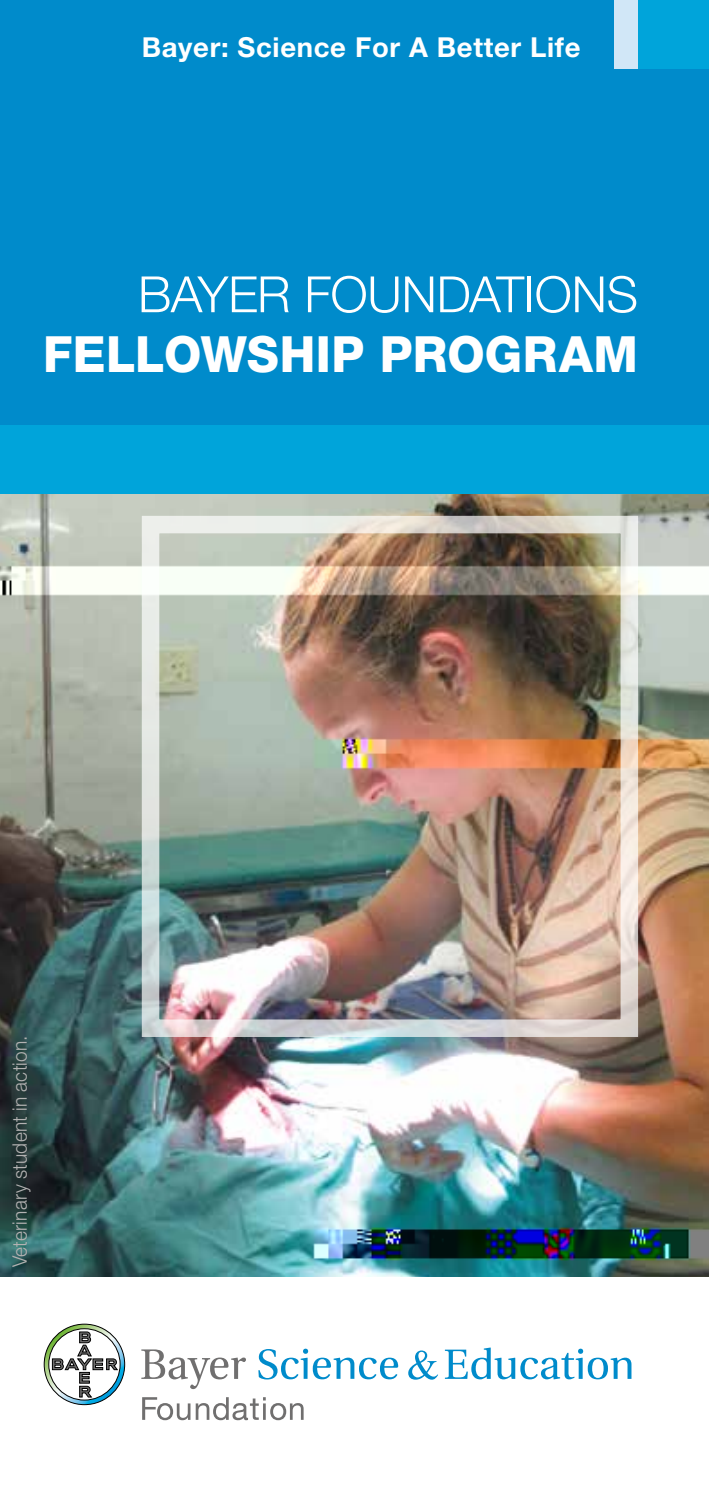
<style>
.page{position:relative;width:709px;height:1489px;background:#fff}
.page>*{position:absolute;margin:0;border:0;box-sizing:border-box;transform-origin:0 0}
.t1{font:800 50px "Helvetica Neue LT";letter-spacing:.005em;color:#fff;scale:.96 1}
.t2{font:300 50px "Helvetica Neue LT";letter-spacing:-.005em;color:#fff}
.t3{font:700 27.5px "Helvetica Neue LT";letter-spacing:.025em;color:#fff}
.t4{font:300 20px "Helvetica Neue LT";letter-spacing:.015em;color:#b3b2b2;scale:.95 1}
</style>
<div class="page">
<svg style="left:44px;top:1323px;width:81px;height:81px"></svg>
<svg style="left:408px;top:1350px;width:30px;height:29px"></svg>
<svg style="left:445px;top:1347px;width:186px;height:32px"></svg>
<svg style="left:258px;top:1348px;width:140px;height:31px"></svg>
<svg style="left:141px;top:1349px;width:105px;height:39px"></svg>
<svg style="left:142px;top:1397px;width:48px;height:22px"></svg>
<svg style="left:196px;top:1397px;width:107px;height:22px"></svg>
<div style="left:0;top:68px;width:709px;height:359px;background:#008bcb"></div>
<img style="left:0;top:493px;width:709px;height:783px">
<div style="left:612px;top:0;width:97px;height:68px;background:#d1e7f7"></div>
<div style="left:638px;top:0;width:71px;height:68px;background:#00a4da"></div>
<div style="left:0;top:425px;width:709px;height:68px;background:#00a4da"></div>
<div style="left:142px;top:516px;width:496px;height:520px;border:18px solid #fff"></div>
<div style="left:0;top:0;width:613px;height:68px;background:#008bcb"></div>
<p class="t3" style="left:142px;top:30px;width:440px">Bayer: Science For A Better Life</p>
<h1 class="t2" style="left:138px;top:264px;width:501px">BAYER FOUNDATIONS</h1>
<h1 class="t1" style="left:43px;top:324px;width:621px">FELLOWSHIP PROGRAM</h1>
<p class="t4" style="left:8px;top:1267px;width:245px;rotate:-90deg">Veterinary student in action.</p>
</div>
